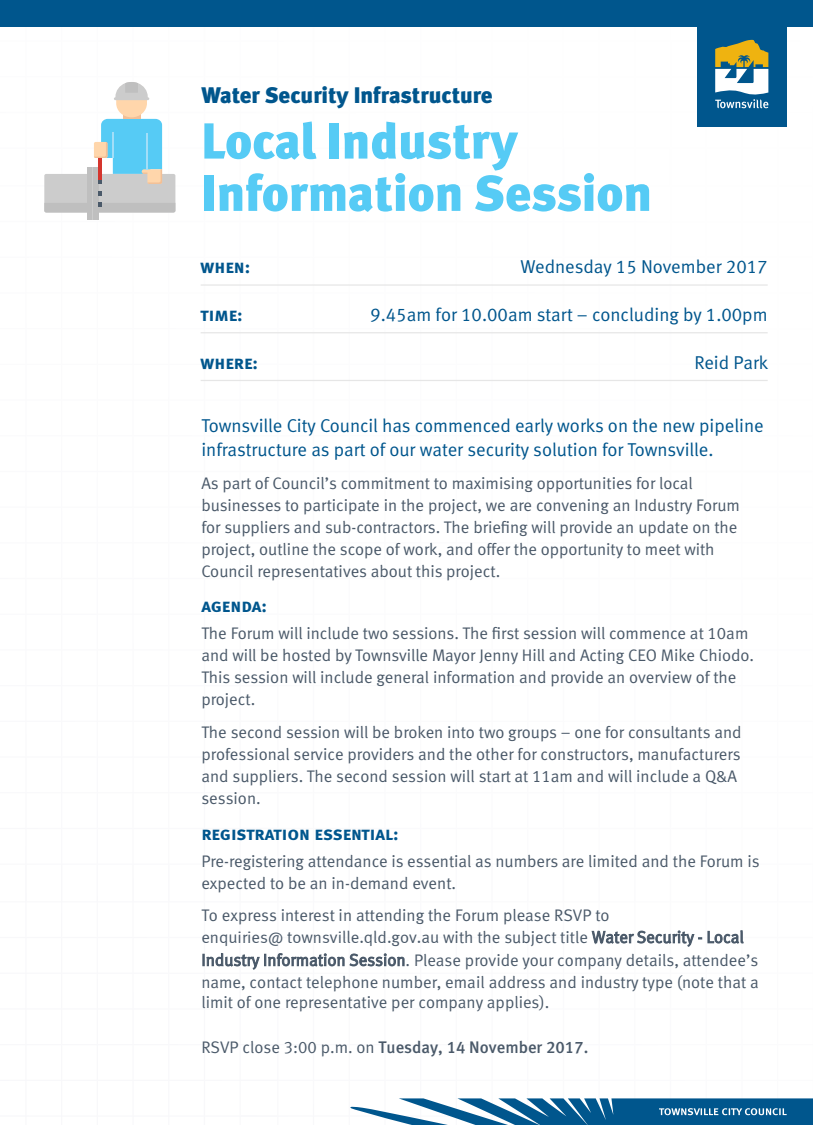
<style>
.page{position:relative;width:813px;height:1125px;background:#fff}
.page>*{position:absolute;margin:0;border:0;box-sizing:border-box;transform-origin:0 0}
.t1{font:50.5px/52.4px "Meta Black LF";color:#56cbf5}
.t2{font:22.5px "Meta Black LF";color:#00568d}
.t3{font:18.75px "Meta Bold LF Caps";letter-spacing:-.005em;color:#00568d}
.t4{font:18.62px/24px "Meta Normal LF";color:#00568d}
.t5{font:16.75px/22px "Meta Normal LF";color:#4a5969}
.t6{font:16.75px "Meta Medium LF";color:#4a5969}
.s1{font-family:"Meta Normal"}
.s2{font-family:"Meta Normal LF"}
</style>
<div class="page">
<div style="left:0;top:0;width:812px;height:27px;background:#00568d"></div>
<div style="left:697px;top:0;width:89px;height:126px;background:#00568d"></div>
<svg style="left:715px;top:40px;width:53px;height:68px"></svg>
<svg style="left:350px;top:1098px;width:462px;height:27px"></svg>
<div style="left:44px;top:174px;width:131px;height:39px;background:#ccc;border-radius:2px"></div>
<div style="left:87px;top:167px;width:11px;height:53px;background:#bfbfbf"></div>
<hr style="left:92px;top:167px;width:1px;height:53px;background:#ccc">
<svg style="left:98px;top:191px;width:4px;height:4px"></svg>
<svg style="left:44px;top:203px;width:131px;height:10px"></svg>
<svg style="left:94px;top:82px;width:68px;height:102px"></svg>
<hr style="left:201px;top:284px;width:566px;height:2px;background:#e6e6e6">
<hr style="left:201px;top:332px;width:566px;height:1px;background:#e6e6e6">
<hr style="left:201px;top:380px;width:566px;height:1px;background:#e6e6e6">
<p class="t2" style="left:201px;top:81px;width:293px">Water Security Infrastructure</p>
<p class="t1" style="left:201px;top:114px;width:452px">Local Industry<br>Information Session</p>
<p class="t3" style="left:201px;top:256px;width:51px">when:</p>
<p class="t4" style="left:520px;top:254px;width:248px">Wednesday 15 November 2017</p>
<p class="t3" style="left:201px;top:303px;width:44px">time:</p>
<p class="t4" style="left:370px;top:302px;width:399px">9.45am for 10.00am start – concluding by 1.00pm</p>
<p class="t3" style="left:201px;top:351px;width:59px">where:</p>
<p class="t4" style="left:694px;top:350px;width:75px">Reid Park</p>
<p class="t4" style="left:201px;top:413px;width:564px">Townsville City Council has commenced early works on the new pipeline infrastructure as part of our water security solution for Townsville.</p>
<p class="t5" style="left:201px;top:472px;width:540px">As part of Council’s commitment to maximising opportunities for local businesses to participate in the project, we are convening an Industry Forum for suppliers and sub-contractors. The briefing will provide an update on the project, outline the scope of work, and offer the opportunity to meet with Council representatives about this project.</p>
<p class="t3" style="left:201px;top:595px;width:67px">agenda:</p>
<p class="t5" style="left:201px;top:622px;width:554px">The Forum will include two sessions. The first session will commence at 10am and will be hosted by Townsville Mayor Jenny Hill and Acting CEO Mike Chiodo.<br>This session will include general information and provide an overview of the project.</p>
<p class="t5" style="left:201px;top:721px;width:541px">The second session will be broken into two groups – one for consultants and professional service providers and the other for constructors, manufacturers and suppliers. The second session will start at 11am and will include a Q&amp;A session.</p>
<p class="t3" style="left:201px;top:822px;width:199px">registration essential:</p>
<p class="t5" style="left:201px;top:850px;width:559px">Pre-registering attendance is essential as numbers are limited and the Forum is expected to be an in-demand event.</p>
<p class="t5" style="left:201px;top:904px;width:559px">To express interest in attending the Forum please RSVP to<br><span class="s1">enquiries@ townsville.qld.gov.au</span> with the subject title Water Security - Local Industry Information Session. Please provide your company details, attendee’s name, contact telephone number, email address and industry type (note that a limit of one representative per company applies).</p>
<p class="t6" style="left:201px;top:1037px;width:388px"><span class="s2">RSVP close 3:00 p.m. on</span> Tuesday, 14 November 2017.</p>
</div>
